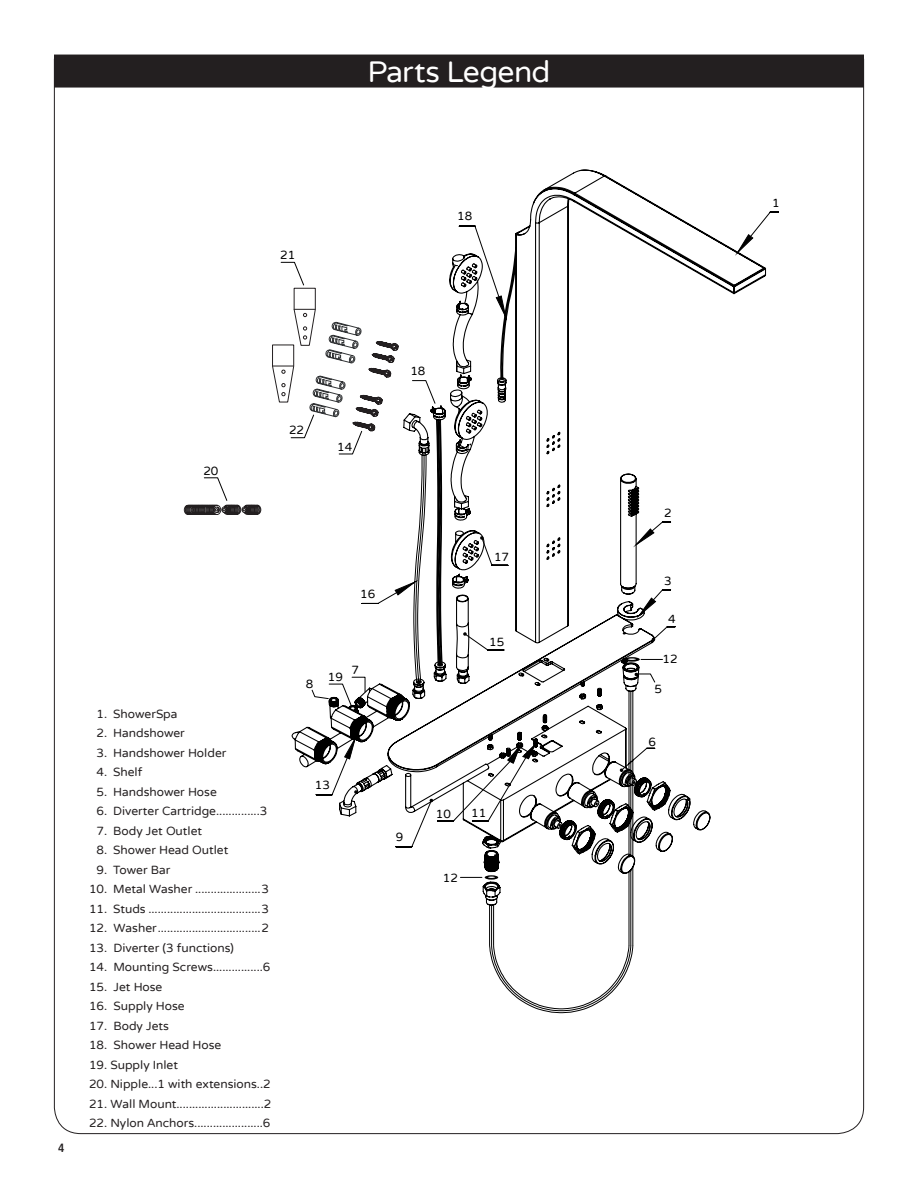
<style>
.page{position:relative;width:918px;height:1188px;background:#fff}
.page>*{position:absolute;margin:0;border:0;box-sizing:border-box;transform-origin:0 0}
.Header_Bar{font:30px "Varela Round";letter-spacing:-.025em;color:#fff}
.Parts_List{font:12px "Varela Round";color:#231f20}
.Parts_List-2{font:12px "Varela Round";color:#000}
.t1{font:700 condensed 12px "Frutiger LT Std";color:#231f20}
</style>
<div class="page">
<div style="left:54px;top:55px;width:810px;height:33px;background:#231f20"></div>
<svg style="left:291px;top:169px;width:476px;height:737px"></svg>
<svg style="left:412px;top:380px;width:24px;height:24px"></svg>
<svg style="left:311px;top:676px;width:55px;height:32px"></svg>
<svg style="left:485px;top:875px;width:13px;height:5px"></svg>
<div style="left:624px;top:657px;width:16px;height:5px;background:#000;border-radius:50%"></div>
<svg style="left:635px;top:673px;width:21px;height:10px"></svg>
<svg style="left:628px;top:658px;width:35px;height:2px"></svg>
<svg style="left:460px;top:877px;width:22px;height:1px"></svg>
<svg style="left:184px;top:477px;width:77px;height:38px"></svg>
<svg style="left:272px;top:262px;width:126px;height:193px"></svg>
<p class="Header_Bar" style="left:368px;top:54px;width:184px">Parts Legend</p>
<p class="Parts_List-2" style="left:280px;top:248px;width:17px">21</p>
<p class="Parts_List-2" style="left:457px;top:209px;width:17px">18</p>
<p class="Parts_List-2" style="left:203px;top:464px;width:17px">20</p>
<p class="Parts_List-2" style="left:289px;top:423px;width:17px">22</p>
<p class="Parts_List-2" style="left:337px;top:440px;width:17px">14</p>
<p class="Parts_List-2" style="left:410px;top:364px;width:17px">18</p>
<p class="t1" style="left:58px;top:1141px;width:8px">4</p>
<p class="Parts_List" style="left:97px;top:707px;width:82px">1. ShowerSpa</p>
<p class="Parts_List" style="left:97px;top:726px;width:90px">2. Handshower</p>
<p class="Parts_List" style="left:97px;top:746px;width:131px">3. Handshower Holder</p>
<p class="Parts_List" style="left:97px;top:765px;width:47px">4. Shelf</p>
<p class="Parts_List" style="left:97px;top:785px;width:122px">5. Handshower Hose</p>
<p class="Parts_List" style="left:97px;top:804px;width:172px">6. Diverter Cartridge..............3</p>
<p class="Parts_List" style="left:97px;top:824px;width:107px">7. Body Jet Outlet</p>
<p class="Parts_List" style="left:97px;top:843px;width:133px">8. Shower Head Outlet</p>
<p class="Parts_List" style="left:97px;top:863px;width:75px">9. Tower Bar</p>
<p class="Parts_List" style="left:89px;top:882px;width:182px">10. Metal Washer .....................3</p>
<p class="Parts_List" style="left:89px;top:902px;width:182px">11. Studs ....................................3</p>
<p class="Parts_List" style="left:89px;top:921px;width:182px">12. Washer.................................2</p>
<p class="Parts_List" style="left:89px;top:941px;width:146px">13. Diverter (3 functions)</p>
<p class="Parts_List" style="left:89px;top:960px;width:183px">14. Mounting Screws................6</p>
<p class="Parts_List" style="left:89px;top:980px;width:75px">15. Jet Hose</p>
<p class="Parts_List" style="left:89px;top:999px;width:97px">16. Supply Hose</p>
<p class="Parts_List" style="left:89px;top:1019px;width:81px">17. Body Jets</p>
<p class="Parts_List" style="left:89px;top:1038px;width:134px">18. Shower Head Hose</p>
<p class="Parts_List" style="left:89px;top:1058px;width:90px">19. Supply Inlet</p>
<p class="Parts_List" style="left:89px;top:1077px;width:183px">20. Nipple...1 with extensions..2</p>
<p class="Parts_List" style="left:89px;top:1097px;width:184px">21. Wall Mount............................2</p>
<p class="Parts_List" style="left:89px;top:1116px;width:183px">22. Nylon Anchors......................6</p>
<p class="Parts_List-2" style="left:360px;top:587px;width:17px">16</p>
<p class="Parts_List-2" style="left:306px;top:677px;width:9px">8</p>
<p class="Parts_List-2" style="left:328px;top:670px;width:17px">19</p>
<p class="Parts_List-2" style="left:352px;top:663px;width:9px">7</p>
<p class="Parts_List-2" style="left:494px;top:550px;width:17px">17</p>
<p class="Parts_List-2" style="left:489px;top:635px;width:17px">15</p>
<p class="Parts_List-2" style="left:315px;top:778px;width:17px">13</p>
<p class="Parts_List-2" style="left:396px;top:830px;width:9px">9</p>
<p class="Parts_List-2" style="left:436px;top:807px;width:17px">10</p>
<p class="Parts_List-2" style="left:471px;top:806px;width:17px">11</p>
<p class="Parts_List-2" style="left:443px;top:871px;width:17px">12</p>
<p class="Parts_List-2" style="left:772px;top:196px;width:9px">1</p>
<p class="Parts_List-2" style="left:664px;top:506px;width:9px">2</p>
<p class="Parts_List-2" style="left:664px;top:574px;width:9px">3</p>
<p class="Parts_List-2" style="left:668px;top:612px;width:9px">4</p>
<p class="Parts_List-2" style="left:662px;top:652px;width:17px">12</p>
<p class="Parts_List-2" style="left:655px;top:682px;width:9px">5</p>
<p class="Parts_List-2" style="left:649px;top:735px;width:9px">6</p>
</div>
